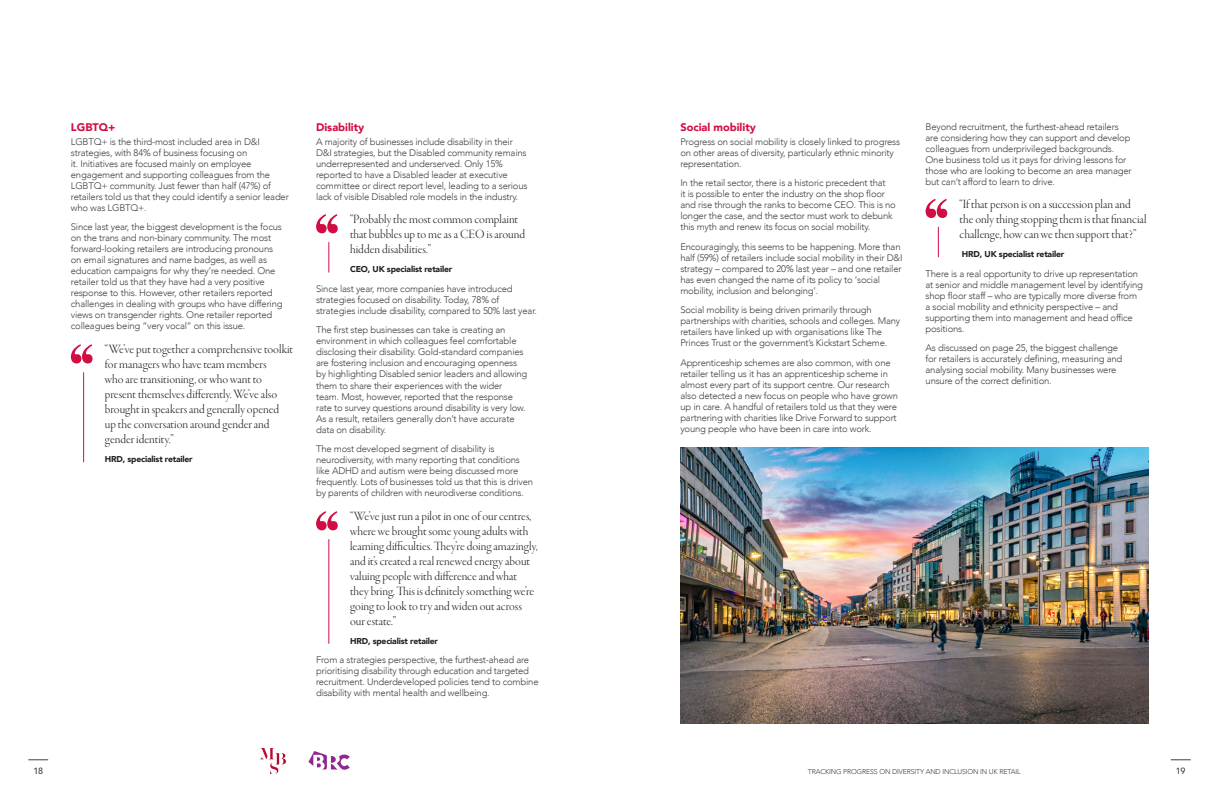
<style>
.page{position:relative;width:1219px;height:794px;background:#fff}
.page>*{position:absolute;margin:0;border:0;box-sizing:border-box;transform-origin:0 0}
.t1{font:13px/15px "Garamond Premr Pro Lt Disp";color:#231f20}
.t2{font:900 11px "Avenir";color:#d20d44}
.t3{font:300 9.5px/11px "Avenir";letter-spacing:-.02em;color:#3e3e3f}
.t4{font:500 9px "Avenir";color:#3e3e3f}
.t5{font:900 8.5px "Avenir";letter-spacing:-.02em;color:#231f20}
.t6{font:300 7px "Avenir";letter-spacing:-.02em;color:#3e3e3f}
</style>
<div class="page">
<svg style="left:260px;top:748px;width:26px;height:26px"></svg>
<svg style="left:308px;top:751px;width:42px;height:18px"></svg>
<svg style="left:28px;top:759px;width:20px;height:1px"></svg>
<svg style="left:1171px;top:759px;width:20px;height:1px"></svg>
<hr style="left:938px;top:227px;width:1px;height:30px;background:#d20d44">
<hr style="left:329px;top:242px;width:1px;height:30px;background:#d20d44">
<hr style="left:329px;top:539px;width:1px;height:104px;background:#d20d44">
<hr style="left:83px;top:372px;width:1px;height:90px;background:#d20d44">
<svg style="left:71px;top:344px;width:22px;height:19px"></svg>
<svg style="left:316px;top:214px;width:22px;height:19px"></svg>
<svg style="left:316px;top:511px;width:22px;height:19px"></svg>
<svg style="left:926px;top:199px;width:21px;height:19px"></svg>
<img style="left:680px;top:448px;width:468px;height:275px">
<p class="t2" style="left:71px;top:118px;width:46px">LGBTQ+</p>
<p class="t3" style="left:71px;top:136px;width:219px">LGBTQ+ is the third-most included area in D&amp;I strategies, with 84% of business focusing on<br>it. Initiatives are focused mainly on employee engagement and supporting colleagues from the LGBTQ+ community. Just fewer than half (47%) of retailers told us that they could identify a senior leader who was LGBTQ+.</p>
<p class="t3" style="left:71px;top:222px;width:213px">Since last year, the biggest development is the focus on the trans and non-binary community. The most forward-looking retailers are introducing pronouns on email signatures and name badges, as well as education campaigns for why they’re needed. One retailer told us that they have had a very positive response to this. However, other retailers reported challenges in dealing with groups who have differing views on transgender rights. One retailer reported colleagues being “very vocal” on this issue.</p>
<p class="t1" style="left:105px;top:342px;width:190px">“We’ve put together a comprehensive toolkit for managers who have team members<br>who are transitioning, or who want to present themselves diferently. We’ve also brought in speakers and generally opened up the conversation around gender and gender identity.”</p>
<p class="t5" style="left:105px;top:452px;width:89px">HRD, specialist retailer</p>
<p class="t2" style="left:316px;top:118px;width:50px">Disability</p>
<p class="t3" style="left:316px;top:136px;width:213px">A majority of businesses include disability in their D&amp;I strategies, but the Disabled community remains underrepresented and underserved. Only 15% reported to have a Disabled leader at executive committee or direct report level, leading to a serious lack of visible Disabled role models in the industry.</p>
<p class="t1" style="left:350px;top:212px;width:176px">“Probably the most common complaint that bubbles up to me as a CEO is around hidden disabilities.”</p>
<p class="t5" style="left:350px;top:262px;width:104px">CEO, UK specialist retailer</p>
<p class="t3" style="left:316px;top:283px;width:222px">Since last year, more companies have introduced strategies focused on disability. Today, 78% of strategies include disability, compared to 50% last year.</p>
<p class="t3" style="left:316px;top:325px;width:191px">The first step businesses can take is creating an</p>
<p class="t3" style="left:316px;top:336px;width:213px">environment in which colleagues feel comfortable disclosing their disability. Gold-standard companies are fostering inclusion and encouraging openness by highlighting Disabled senior leaders and allowing them to share their experiences with the wider team. Most, however, reported that the response rate to survey questions around disability is very low.<br>As a result, retailers generally don’t have accurate data on disability.</p>
<p class="t3" style="left:316px;top:443px;width:219px">The most developed segment of disability is neurodiversity, with many reporting that conditions like ADHD and autism were being discussed more frequently. Lots of businesses told us that this is driven by parents of children with neurodiverse conditions.</p>
<p class="t1" style="left:350px;top:508px;width:189px">“We’ve just run a pilot in one of our centres, where we brought some young adults with learning difculties. Tey’re doing amazingly, and it’s created a real renewed energy about valuing people with diference and what they bring. Tis is defnitely something we’re going to look to try and widen out across our estate.”</p>
<p class="t5" style="left:350px;top:633px;width:89px">HRD, specialist retailer</p>
<p class="t3" style="left:316px;top:654px;width:224px">From a strategies perspective, the furthest-ahead are prioritising disability through education and targeted recruitment. Underdeveloped policies tend to combine disability with mental health and wellbeing.</p>
<p class="t2" style="left:680px;top:118px;width:77px">Social mobility</p>
<p class="t3" style="left:680px;top:136px;width:221px">Progress on social mobility is closely linked to progress on other areas of diversity, particularly ethnic minority representation.</p>
<p class="t3" style="left:680px;top:178px;width:207px">In the retail sector, there is a historic precedent that</p>
<p class="t3" style="left:680px;top:189px;width:206px">it is possible to enter the industry on the shop floor</p>
<p class="t3" style="left:680px;top:200px;width:217px">and rise through the ranks to become CEO. This is no longer the case, and the sector must work to debunk this myth and renew its focus on social mobility.</p>
<p class="t3" style="left:680px;top:241px;width:224px">Encouragingly, this seems to be happening. More than half (59%) of retailers include social mobility in their D&amp;I strategy – compared to 20% last year – and one retailer has even changed the name of its policy to ‘social mobility, inclusion and belonging’.</p>
<p class="t3" style="left:680px;top:305px;width:221px">Social mobility is being driven primarily through partnerships with charities, schools and colleges. Many retailers have linked up with organisations like The Princes Trust or the government’s Kickstart Scheme.</p>
<p class="t3" style="left:680px;top:357px;width:219px">Apprenticeship schemes are also common, with one retailer telling us it has an apprenticeship scheme in almost every part of its support centre. Our research also detected a new focus on people who have grown up in care. A handful of retailers told us that they were partnering with charities like Drive Forward to support young people who have been in care into work.</p>
<p class="t3" style="left:926px;top:121px;width:208px">Beyond recruitment, the furthest-ahead retailers are considering how they can support and develop colleagues from underprivileged backgrounds.<br>One business told us it pays for driving lessons for those who are looking to become an area manager but can’t afford to learn to drive.</p>
<p class="t1" style="left:960px;top:197px;width:173px">“If that person is on a succession plan and</p>
<p class="t1" style="left:960px;top:212px;width:188px">the only thing stopping them is that fnancial challenge, how can we then support that?”</p>
<p class="t5" style="left:962px;top:247px;width:104px">HRD, UK specialist retailer</p>
<p class="t3" style="left:926px;top:268px;width:219px">There is a real opportunity to drive up representation at senior and middle management level by identifying</p>
<p class="t3" style="left:926px;top:290px;width:213px">shop floor staff – who are typically more diverse from</p>
<p class="t3" style="left:926px;top:301px;width:194px">a social mobility and ethnicity perspective – and</p>
<p class="t3" style="left:926px;top:312px;width:209px">supporting them into management and head office</p>
<p class="t3" style="left:926px;top:323px;width:40px">positions.</p>
<p class="t3" style="left:926px;top:342px;width:194px">As discussed on page 25, the biggest challenge</p>
<p class="t3" style="left:926px;top:353px;width:198px">for retailers is accurately defining, measuring and</p>
<p class="t3" style="left:926px;top:364px;width:192px">analysing social mobility. Many businesses were</p>
<p class="t3" style="left:926px;top:375px;width:128px">unsure of the correct definition.</p>
<p class="t4" style="left:33px;top:763px;width:11px">18</p>
<p class="t6" style="left:808px;top:767px;width:214px">TRACKING PROGRESS ON DIVERSITY AND INCLUSION IN UK RETAIL</p>
<p class="t4" style="left:1176px;top:763px;width:11px">19</p>
</div>
